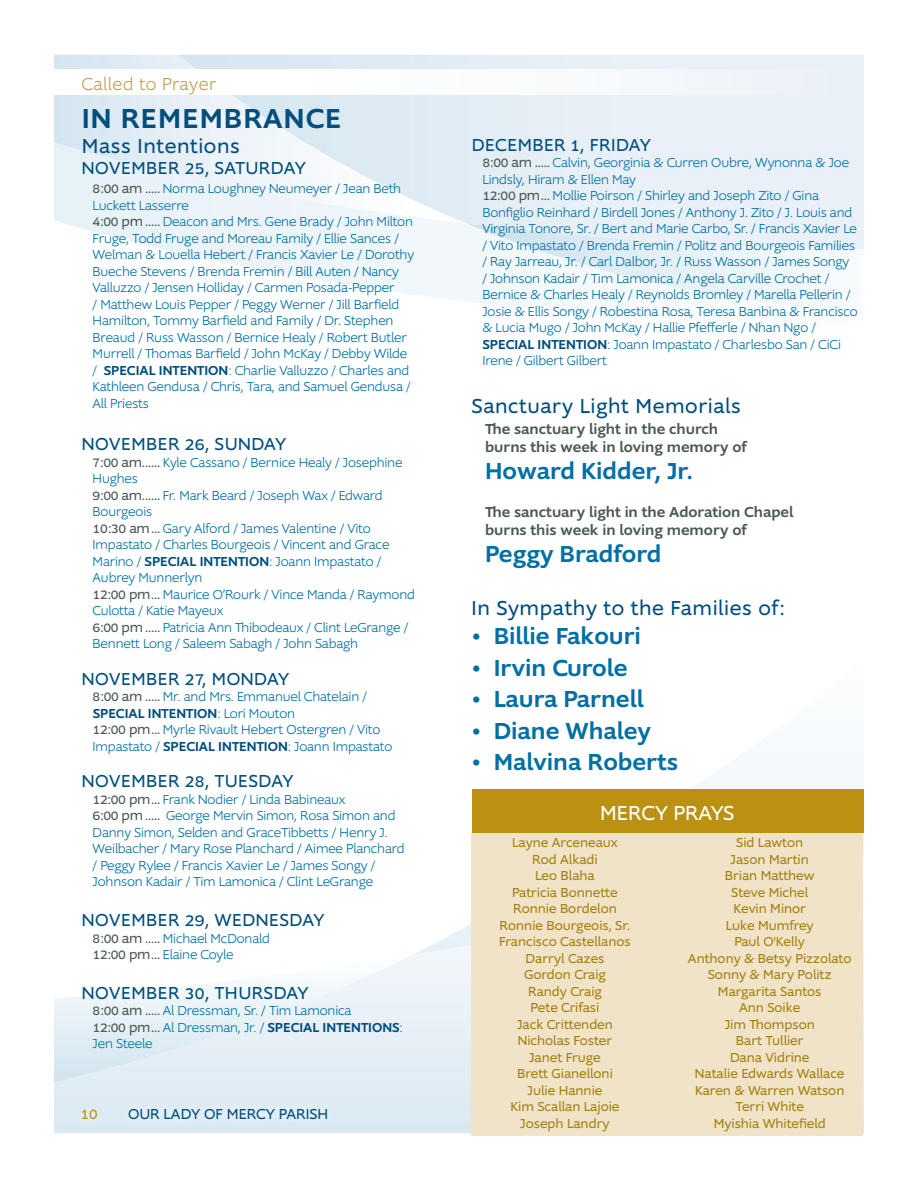
<style>
.page{position:relative;width:918px;height:1188px;background:#fff}
.page>*{position:absolute;margin:0;border:0;box-sizing:border-box;transform-origin:0 0}
.page_header{font:500 28.5px "Supra";letter-spacing:.04em;color:#014e7d}
.bullets{font:500 24px "Supra";color:#006fa4}
.body{font:500 24px "Supra";color:#006fa4}
.t1{font:21px "Supra";letter-spacing:.03em;color:#014e7d}
.info{font:21px "Supra";color:#fff}
.dates{font:18px "Supra";letter-spacing:.03em;color:#014e7d}
.called_to{font:300 18px "Supra";letter-spacing:.03em;color:#bea053}
.page_numbers{font:15.75px "Supra";color:#bb9111}
.body-2{font:500 15px/18px "Supra";color:#4c5a53}
.page_numbers-2{font:15px "Supra";color:#014e7d}
.names{font:300 13.5px/16.5px "Supra";letter-spacing:-.01em;color:#006fa4}
.info-2{font:13.5px/16.5px "Supra";color:#a48312;text-align:center}
.s1{font-weight:400;font-size:14.25px;color:#4c5a53}
.s2{font-weight:500;color:#014e7d}
</style>
<div class="page">
<svg style="left:54px;top:955px;width:810px;height:178px;background:#e2edf4"></svg>
<svg style="left:54px;top:955px;width:359px;height:127px"></svg>
<svg style="left:413px;top:762px;width:451px;height:193px"></svg>
<svg style="left:68px;top:224px;width:511px;height:89px"></svg>
<svg style="left:467px;top:249px;width:359px;height:62px"></svg>
<svg style="left:54px;top:55px;width:124px;height:169px;background:#e2edf4"></svg>
<svg style="left:178px;top:55px;width:686px;height:194px;background:#e7f0f6"></svg>
<div style="left:0;top:69px;width:918px;height:26px;background:#fff"></div>
<div style="left:472px;top:833px;width:391px;height:303px;background:#f0e3c7"></div>
<div style="left:472px;top:789px;width:392px;height:44px;background:#bb9111"></div>
<div style="left:74px;top:1100px;width:262px;height:29px;background:#dfecf3"></div>
<p class="called_to" style="left:82px;top:73px;width:137px">Called to Prayer</p>
<p class="page_header" style="left:82px;top:99px;width:261px">IN REMEMBRANCE</p>
<p class="t1" style="left:82px;top:132px;width:159px">Mass Intentions</p>
<p class="dates" style="left:82px;top:156px;width:225px">NOVEMBER 25, SATURDAY</p>
<p class="names" style="left:93px;top:180px;width:310px"><span class="s1">8:00 am .....</span> Norma Loughney Neumeyer / Jean Beth<br>Luckett Lasserre</p>
<p class="names" style="left:93px;top:213px;width:323px"><span class="s1">4:00 pm.....</span> Deacon and Mrs. Gene Brady / John Milton Fruge, Todd Fruge and Moreau Family / Ellie Sances / Welman &amp; Louella Hebert / Francis Xavier Le / Dorothy Bueche Stevens / Brenda Fremin / Bill Auten / Nancy Valluzzo / Jensen Holliday / Carmen Posada-Pepper<br>/ Matthew Louis Pepper / Peggy Werner / Jill Barfield Hamilton, Tommy Barfield and Family / Dr. Stephen Breaud / Russ Wasson / Bernice Healy / Robert Butler Murrell / Thomas Barfield / John McKay / Debby Wilde / <span class="s2">SPECIAL INTENTION</span>: Charlie Valluzzo / Charles and Kathleen Gendusa / Chris, Tara, and Samuel Gendusa / All Priests</p>
<p class="dates" style="left:82px;top:433px;width:206px">NOVEMBER 26, SUNDAY</p>
<p class="names" style="left:93px;top:454px;width:311px"><span class="s1">7:00 am......</span> Kyle Cassano / Bernice Healy / Josephine<br>Hughes</p>
<p class="names" style="left:93px;top:487px;width:292px"><span class="s1">9:00 am......</span> Fr. Mark Beard / Joseph Wax / Edward<br>Bourgeois</p>
<p class="names" style="left:93px;top:520px;width:298px"><span class="s1">10:30 am...</span> Gary Alford / James Valentine / Vito Impastato / Charles Bourgeois / Vincent and Grace Marino / <span class="s2">SPECIAL INTENTION</span>: Joann Impastato / Aubrey Munnerlyn</p>
<p class="names" style="left:93px;top:586px;width:324px"><span class="s1">12:00 pm...</span> Maurice O’Rourk / Vince Manda / Raymond<br>Culotta / Katie Mayeux</p>
<p class="names" style="left:93px;top:619px;width:317px"><span class="s1">6:00 pm.....</span> Patricia Ann Thibodeaux / Clint LeGrange /<br>Bennett Long / Saleem Sabagh / John Sabagh</p>
<p class="dates" style="left:82px;top:667px;width:209px">NOVEMBER 27, MONDAY</p>
<p class="names" style="left:93px;top:689px;width:276px"><span class="s1">8:00 am .....</span> Mr. and Mrs. Emmanuel Chatelain /<br><span class="s2">SPECIAL INTENTION</span>: Lori Mouton</p>
<p class="names" style="left:93px;top:722px;width:301px"><span class="s1">12:00 pm...</span> Myrle Rivault Hebert Ostergren / Vito<br>Impastato / <span class="s2">SPECIAL INTENTION</span>: Joann Impastato</p>
<p class="dates" style="left:82px;top:770px;width:213px">NOVEMBER 28, TUESDAY</p>
<p class="names" style="left:93px;top:791px;width:254px"><span class="s1">12:00 pm...</span> Frank Nodier / Linda Babineaux</p>
<p class="names" style="left:93px;top:808px;width:314px"><span class="s1">6:00 pm.....</span> George Mervin Simon, Rosa Simon and Danny Simon, Selden and GraceTibbetts / Henry J.<br>Weilbacher / Mary Rose Planchard / Aimee Planchard / Peggy Rylee / Francis Xavier Le / James Songy / Johnson Kadair / Tim Lamonica / Clint LeGrange</p>
<p class="dates" style="left:82px;top:908px;width:244px">NOVEMBER 29, WEDNESDAY</p>
<p class="names" style="left:93px;top:930px;width:179px"><span class="s1">8:00 am .....</span> Michael McDonald</p>
<p class="names" style="left:93px;top:946px;width:142px"><span class="s1">12:00 pm...</span> Elaine Coyle</p>
<p class="dates" style="left:82px;top:981px;width:228px">NOVEMBER 30, THURSDAY</p>
<p class="names" style="left:93px;top:1002px;width:312px"><span class="s1">8:00 am .....</span> Al Dressman, Sr. / Tim Lamonica<br><span class="s1">12:00 pm...</span> Al Dressman, Jr. / <span class="s2">SPECIAL INTENTIONS</span>:<br>Jen Steele</p>
<p class="page_numbers" style="left:81px;top:1104px;width:19px">10</p>
<p class="page_numbers-2" style="left:128px;top:1104px;width:201px">OUR LADY OF MERCY PARISH</p>
<p class="dates" style="left:472px;top:133px;width:181px">DECEMBER 1, FRIDAY</p>
<p class="names" style="left:482px;top:154px;width:368px"><span class="s1">8:00 am .....</span> Calvin, Georginia &amp; Curren Oubre, Wynonna &amp; Joe<br>Lindsly, Hiram &amp; Ellen May</p>
<p class="names" style="left:482px;top:187px;width:377px"><span class="s1">12:00 pm...</span> Mollie Poirson / Shirley and Joseph Zito / Gina Bonfiglio Reinhard / Birdell Jones / Anthony J. Zito / J. Louis and Virginia Tonore, Sr. / Bert and Marie Carbo, Sr. / Francis Xavier Le / Vito Impastato / Brenda Fremin / Politz and Bourgeois Families / Ray Jarreau, Jr. / Carl Dalbor, Jr. / Russ Wasson / James Songy<br>/ Johnson Kadair / Tim Lamonica / Angela Carville Crochet / Bernice &amp; Charles Healy / Reynolds Bromley / Marella Pellerin / Josie &amp; Ellis Songy / Robestina Rosa, Teresa Banbina &amp; Francisco &amp; Lucia Mugo / John McKay / Hallie Pfefferle / Nhan Ngo / <span class="s2">SPECIAL INTENTION</span>: Joann Impastato / Charlesbo San / CiCi Irene / Gilbert Gilbert</p>
<p class="t1" style="left:472px;top:393px;width:271px">Sanctuary Light Memorials</p>
<p class="body-2" style="left:485px;top:420px;width:263px">The sanctuary light in the church burns this week in loving memory of</p>
<p class="body" style="left:485px;top:455px;width:209px">Howard Kidder, Jr.</p>
<p class="body-2" style="left:485px;top:503px;width:310px">The sanctuary light in the Adoration Chapel burns this week in loving memory of</p>
<p class="body" style="left:485px;top:538px;width:178px">Peggy Bradford</p>
<p class="t1" style="left:472px;top:595px;width:315px">In Sympathy to the Families of:</p>
<p class="bullets" style="left:472px;top:620px;width:171px">• Billie Fakouri</p>
<p class="bullets" style="left:472px;top:651px;width:157px">• Irvin Curole</p>
<p class="bullets" style="left:472px;top:683px;width:174px">• Laura Parnell</p>
<p class="bullets" style="left:472px;top:714px;width:181px">• Diane Whaley</p>
<p class="bullets" style="left:472px;top:746px;width:208px">• Malvina Roberts</p>
<p class="info" style="left:600px;top:799px;width:136px">MERCY PRAYS</p>
<p class="info-2" style="left:499px;top:835px;width:133px">Layne Arceneaux<br>Rod Alkadi<br>Leo Blaha<br>Patricia Bonnette<br>Ronnie Bordelon<br>Ronnie Bourgeois, Sr.<br>Francisco Castellanos<br>Darryl Cazes<br>Gordon Craig<br>Randy Craig<br>Pete Crifasi<br>Jack Crittenden<br>Nicholas Foster<br>Janet Fruge<br>Brett Gianelloni<br>Julie Hannie<br>Kim Scallan Lajoie<br>Joseph Landry</p>
<p class="info-2" style="left:688px;top:835px;width:165px">Sid Lawton<br>Jason Martin<br>Brian Matthew<br>Steve Michel<br>Kevin Minor<br>Luke Mumfrey<br>Paul O'Kelly<br>Anthony &amp; Betsy Pizzolato<br>Sonny &amp; Mary Politz<br>Margarita Santos<br>Ann Soike<br>Jim Thompson<br>Bart Tullier<br>Dana Vidrine<br>Natalie Edwards Wallace<br>Karen &amp; Warren Watson<br>Terri White<br>Myishia Whitefield</p>
</div>
